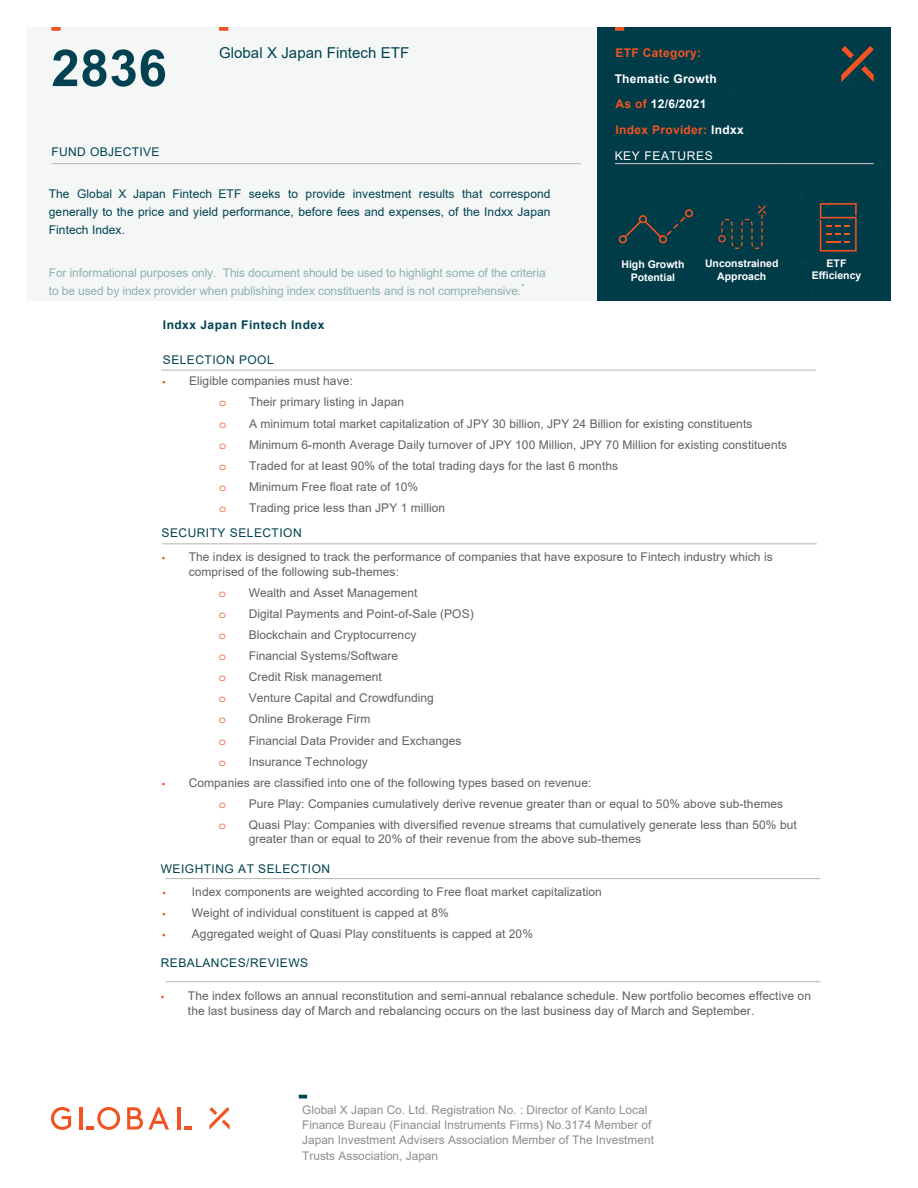
<style>
.page{position:relative;width:918px;height:1188px;background:#fff}
.page>*{position:absolute;margin:0;border:0;box-sizing:border-box;transform-origin:0 0}
.t1{font:700 51px "Arial";color:#004251}
.t2{font:15px "Arial";letter-spacing:.005em;color:#004251}
.t3{font:12px/14.4px "Arial";letter-spacing:.005em;color:#606060}
.t4{font:12px "Arial";letter-spacing:.005em;color:#606060}
.t5{font:12px/18px "Arial";letter-spacing:.005em;color:#004251;text-align:justify}
.t6{font:12px/18px "Arial";letter-spacing:-.01em;color:#8db1b2}
.t7{font:12px "Arial";letter-spacing:.04em;color:#004251}
.t8{font:700 12px/25.8px "Arial";letter-spacing:.025em;color:#fff}
.t9{font:700 12px "Arial";letter-spacing:.04em;color:#004251}
.t10{font:12px "Courier Std";color:#f15422}
.t11{font:700 12px "Arial";letter-spacing:.025em;color:#f15422}
.t12{font:11.85px/15.3px "Arial";color:#8e8d8d}
.t13{font:700 10.5px/12.6px "Arial";color:#fff;text-align:center}
.t14{font:700 10.5px/12.6px "Arial";color:#fff;text-align:center}
.s1{color:#f15422}
.s2{font-style:inherit}
.s3{font-weight:400}
.s4{font-family:"Proxima Nova Cond";color:#f15422}
</style>
<div class="page">
<div style="left:27px;top:27px;width:570px;height:273px;background:#f5f7f7"></div>
<svg style="left:219px;top:27px;width:9px;height:4px"></svg>
<svg style="left:51px;top:27px;width:10px;height:4px"></svg>
<hr style="left:51px;top:163px;width:530px;height:1px;background:#bcbdbb">
<hr style="left:162px;top:543px;width:655px;height:1px;background:#bcbdbb">
<hr style="left:166px;top:878px;width:654px;height:1px;background:#bcbdbb">
<hr style="left:166px;top:981px;width:654px;height:1px;background:#bcbdbb">
<hr style="left:161px;top:370px;width:655px;height:1px;background:#bcbdbb">
<svg style="left:299px;top:1095px;width:8px;height:3px"></svg>
<svg style="left:127px;top:1107px;width:42px;height:23px"></svg>
<svg style="left:209px;top:1107px;width:21px;height:23px"></svg>
<hr style="left:177px;top:1107px;width:4px;height:23px;background:#f15422">
<svg style="left:184px;top:1126px;width:8px;height:4px"></svg>
<svg style="left:51px;top:1107px;width:20px;height:23px"></svg>
<hr style="left:79px;top:1107px;width:3px;height:23px;background:#f15422">
<svg style="left:86px;top:1107px;width:34px;height:23px"></svg>
<div style="left:597px;top:27px;width:294px;height:273px;background:#003b48"></div>
<h1 class="t1" style="left:51px;top:32px;width:117px">2836</h1>
<p class="t7" style="left:51px;top:143px;width:110px">FUND OBJECTIVE</p>
<p class="t2" style="left:219px;top:43px;width:192px">Global X Japan Fintech ETF</p>
<p class="t11" style="left:616px;top:44px;width:87px">ETF Category:</p>
<p class="t8" style="left:615px;top:66px;width:131px">Thematic Growth<br><span class="s1">As of</span> 1<span class="s2">2</span>/<span class="s2">6</span>/2021<br><span class="s1">Index Provider:</span> Indxx<br><span class="s3">KEY FEATURES</span></p>
<p class="t5" style="left:49px;top:185px;width:503px">The Global X Japan Fintech ETF seeks to provide investment results that correspond generally to the price and yield performance, before fees and expenses, of the Indxx Japan Fintech Index.</p>
<p class="t6" style="left:49px;top:264px;width:498px">For informational purposes only. This document should be used to highlight some of the criteria to be used by index provider when publishing index constituents and is not comprehensive.<sup>*</sup></p>
<p class="t9" style="left:163px;top:317px;width:163px">Indxx Japan Fintech Index</p>
<p class="t7" style="left:163px;top:352px;width:112px">SELECTION POOL</p>
<p class="t3" style="left:162px;top:374px;width:192px"><span class="s4">•</span> Eligible companies must have:</p>
<p class="t10" style="left:219px;top:396px;width:9px">o</p>
<p class="t3" style="left:249px;top:395px;width:157px">Their primary listing in Japan</p>
<p class="t10" style="left:219px;top:417px;width:9px">o</p>
<p class="t4" style="left:249px;top:415px;width:505px">A minimum total market capitalization of JPY 30 billion, JPY 24 Billion for existing constituents</p>
<p class="t10" style="left:219px;top:438px;width:9px">o</p>
<p class="t4" style="left:249px;top:436px;width:540px">Minimum 6-month Average Daily turnover of JPY 100 Million, JPY 70 Million for existing constituents</p>
<p class="t10" style="left:219px;top:459px;width:9px">o</p>
<p class="t4" style="left:249px;top:457px;width:371px">Traded for at least 90% of the total trading days for the last 6 months</p>
<p class="t10" style="left:219px;top:480px;width:9px">o</p>
<p class="t4" style="left:249px;top:478px;width:171px">Minimum Free float rate of 10%</p>
<p class="t10" style="left:219px;top:502px;width:9px">o</p>
<p class="t4" style="left:249px;top:499px;width:198px">Trading price less than JPY 1 million</p>
<p class="t13" style="left:621px;top:258px;width:64px">High Growth<br>Potential</p>
<p class="t14" style="left:812px;top:257px;width:51px">ETF<br>Efficiency</p>
<p class="t13" style="left:705px;top:257px;width:75px">Unconstrained<br>Approach</p>
<p class="t7" style="left:162px;top:524px;width:142px">SECURITY SELECTION</p>
<p class="t3" style="left:189px;top:550px;width:586px;text-indent:-27px"><span class="s4">•</span> The index is designed to track the performance of companies that have exposure to <span class="s2">Fintech</span> industry which is comprised of the following sub-themes:</p>
<p class="t10" style="left:219px;top:587px;width:9px">o</p>
<p class="t4" style="left:249px;top:584px;width:170px">Wealth and Asset Management</p>
<p class="t10" style="left:219px;top:608px;width:9px">o</p>
<p class="t4" style="left:249px;top:606px;width:227px">Digital Payments and Point-of-Sale (POS)</p>
<p class="t10" style="left:219px;top:629px;width:9px">o</p>
<p class="t4" style="left:249px;top:627px;width:169px">Blockchain and Cryptocurrency</p>
<p class="t10" style="left:219px;top:650px;width:9px">o</p>
<p class="t4" style="left:249px;top:648px;width:151px">Financial Systems/Software</p>
<p class="t10" style="left:219px;top:671px;width:9px">o</p>
<p class="t4" style="left:249px;top:669px;width:135px">Credit Risk management</p>
<p class="t10" style="left:219px;top:692px;width:9px">o</p>
<p class="t4" style="left:249px;top:690px;width:187px">Venture Capital and Crowdfunding</p>
<p class="t10" style="left:219px;top:713px;width:9px">o</p>
<p class="t4" style="left:249px;top:711px;width:123px">Online Brokerage Firm</p>
<p class="t10" style="left:219px;top:734px;width:9px">o</p>
<p class="t4" style="left:249px;top:732px;width:214px">Financial Data Provider and Exchanges</p>
<p class="t10" style="left:219px;top:755px;width:9px">o</p>
<p class="t4" style="left:249px;top:753px;width:121px">Insurance Technology</p>
<p class="t3" style="left:161px;top:775px;width:432px"><span class="s4">•</span> Companies are classified into one of the following types based on revenue:</p>
<p class="t10" style="left:219px;top:798px;width:9px">o</p>
<p class="t3" style="left:249px;top:796px;width:536px">Pure Play: Companies cumulatively derive revenue greater than or equal to 50% above sub-themes</p>
<p class="t10" style="left:219px;top:819px;width:9px">o</p>
<p class="t3" style="left:249px;top:817px;width:550px">Quasi Play: Companies with diversified revenue streams that cumulatively generate <span class="s2">less than 50% but greater than or equal to 20%</span> of their revenue from the above sub-themes</p>
<p class="t7" style="left:161px;top:861px;width:171px">WEIGHTING AT SELECTION</p>
<p class="t3" style="left:162px;top:884px;width:441px"><span class="s4">•</span> Index components are weighted according to Free float market capitalization</p>
<p class="t3" style="left:162px;top:905px;width:288px"><span class="s4">•</span> Weight of individual constituent is capped at 8%</p>
<p class="t3" style="left:162px;top:927px;width:373px"><span class="s4">•</span> Aggregated weight of Quasi Play constituents is capped at <span class="s2">2</span>0%</p>
<p class="t7" style="left:161px;top:954px;width:149px">REBALANCES/REVIEWS</p>
<p class="t3" style="left:188px;top:989px;width:625px;text-indent:-27px"><span class="s4">•</span> The index follows an annual reconstitution and semi-annual rebalance schedule. New portfolio becomes effective on the last business day of <span class="s2">March</span> and rebalancing occurs on the last business day of <span class="s2">March</span> and <span class="s2">September.</span></p>
<p class="t12" style="left:302px;top:1102px;width:353px">Global X Japan Co. Ltd. Registration No. : Director of Kanto Local Finance Bureau (Financial Instruments Firms) No.3174 Member of Japan Investment Advisers Association Member of The Investment Trusts Association, Japan</p>
</div>
